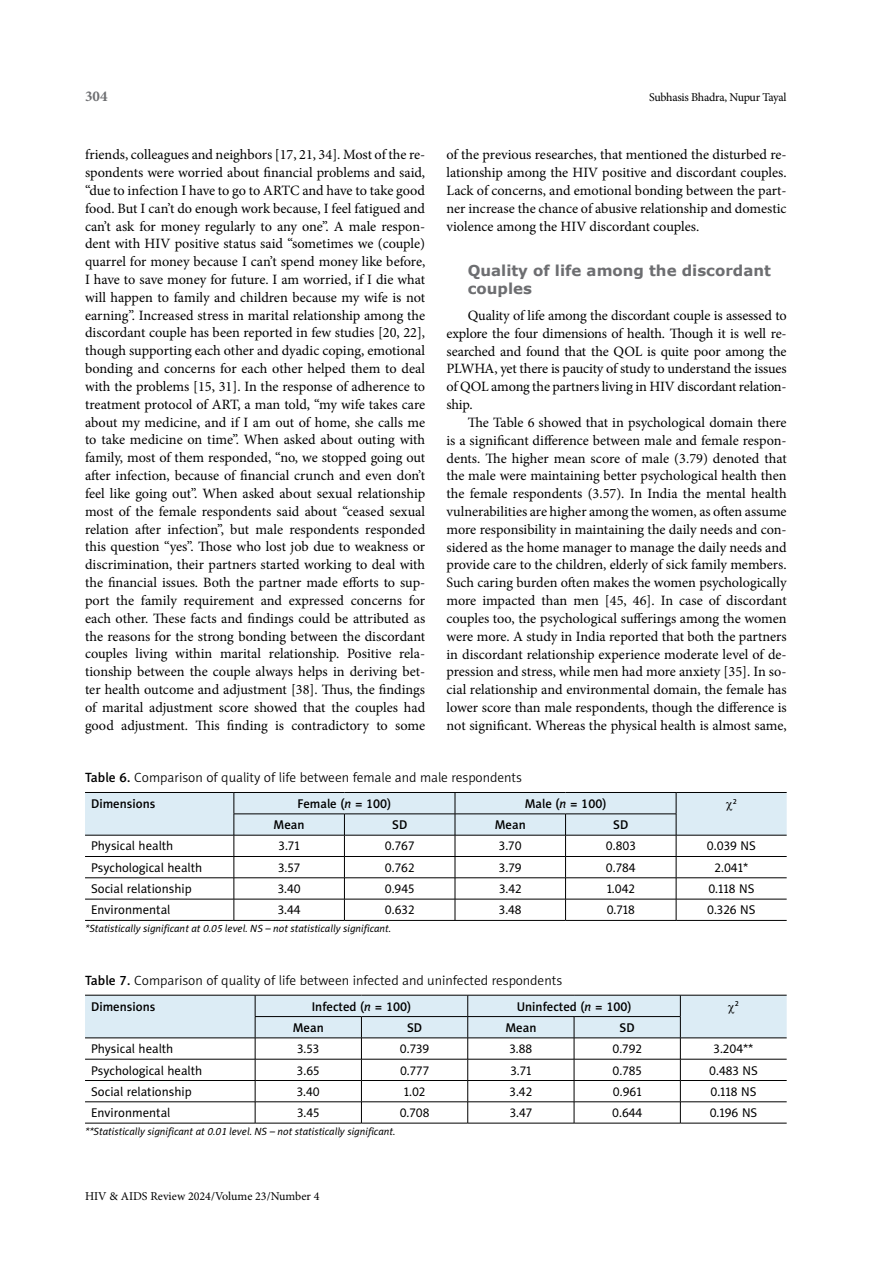
<style>
.page{position:relative;width:893px;height:1263px;background:#fff}
.page>*{position:absolute;margin:0;border:0;box-sizing:border-box;transform-origin:0 0}
.t1{font:700 15px/17.9px "Verdana";color:#6d6e71}
.t2{font:700 15px "Minion Pro";color:#6d6e71}
.t3{font:14.25px/17.9px "Minion Pro";letter-spacing:-.005em;color:#000;text-align:justify}
.t4{font:13.5px "Naomi Sans EFN Light";color:#000}
.t5{font:12.75px "Naomi Sans EFN";color:#000}
.t6{font:12.75px "Naomi Sans EFN Medium";color:#000}
.t7{font:12px "Minion Pro";letter-spacing:-.015em;color:#000}
.t8{font:italic 10.5px "Naomi Sans EFN";color:#000}
.t9{font:7.5px "Naomi Sans EFN Medium";color:#000}
.s1{font-family:"Naomi Sans EFN Medium"}
.s2{font-style:italic}
</style>
<div class="page">
<hr style="left:85px;top:920px;width:149px;height:1px;background:#000">
<hr style="left:234px;top:920px;width:110px;height:1px;background:#000">
<hr style="left:344px;top:920px;width:111px;height:1px;background:#000">
<hr style="left:455px;top:920px;width:111px;height:1px;background:#000">
<hr style="left:566px;top:920px;width:110px;height:1px;background:#000">
<hr style="left:676px;top:920px;width:111px;height:1px;background:#000">
<hr style="left:85px;top:1123px;width:170px;height:1px;background:#000">
<hr style="left:255px;top:1123px;width:106px;height:1px;background:#000">
<hr style="left:361px;top:1123px;width:107px;height:1px;background:#000">
<hr style="left:468px;top:1123px;width:106px;height:1px;background:#000">
<hr style="left:574px;top:1123px;width:106px;height:1px;background:#000">
<hr style="left:680px;top:1123px;width:107px;height:1px;background:#000">
<svg style="left:85px;top:792px;width:702px;height:128px"></svg>
<svg style="left:85px;top:995px;width:702px;height:128px"></svg>
<p class="t2" style="left:85px;top:85px;width:24px">304</p>
<p class="t7" style="left:649px;top:89px;width:139px">Subhasis Bhadra, Nupur Tayal</p>
<p class="t3" style="left:85px;top:146px;width:342px">friends, colleagues and neighbors [17, 21, 34]. Most of the re&shy;spondents were worried about financial problems and said, “due to infection I have to go to ARTC and have to take good food. But I can’t do enough work because, I feel fatigued and can’t ask for money regularly to any one”. A male respon&shy;dent with HIV positive status said “sometimes we (couple) quarrel for money because I can’t spend money like before, I have to save money for future. I am worried, if I die what will happen to family and children because my wife is not earning”. Increased stress in marital relationship among the discordant couple has been reported in few studies [20, 22], though supporting each other and dyadic coping, emotional bonding and concerns for each other helped them to deal with the problems [15, 31]. In the response of adherence to treatment protocol of ART, a man told, “my wife takes care about my medicine, and if I am out of home, she calls me to take medicine on time”. When asked about outing with family, most of them responded, “no, we stopped going out after infection, because of financial crunch and even don’t feel like going out”. When asked about sexual relationship most of the female respondents said about “ceased sexual relation after infection”, but male respondents responded this question “yes”. Those who lost job due to weakness or discrimination, their partners started working to deal with the financial issues. Both the partner made efforts to sup&shy;port the family requirement and expressed concerns for each other. These facts and findings could be attributed as the reasons for the strong bonding between the discordant couples living within marital relationship. Positive rela&shy;tionship between the couple always helps in deriving bet&shy;ter health outcome and adjustment [38]. Thus, the findings of marital adjustment score showed that the couples had good adjustment. This finding is contradictory to some</p>
<p class="t3" style="left:446px;top:146px;width:342px">of the previous researches, that mentioned the disturbed re&shy;lationship among the HIV positive and discordant couples.<br>Lack of concerns, and emotional bonding between the part&shy;ner increase the chance of abusive relationship and domestic violence among the HIV discordant couples.</p>
<p class="t1" style="left:468px;top:261px;width:305px">Quality of life among the discordant couples</p>
<p class="t3" style="left:446px;top:307px;width:342px;text-indent:21px">Quality of life among the discordant couple is assessed to explore the four dimensions of health. Though it is well re&shy;searched and found that the QOL is quite poor among the PLWHA, yet there is paucity of study to understand the issues of QOL among the partners living in HIV discordant relation&shy;ship.</p>
<p class="t3" style="left:446px;top:413px;width:342px;text-indent:21px">The Table 6 showed that in psychological domain there is a significant difference between male and female respon&shy;dents. The higher mean score of male (3.79) denoted that the male were maintaining better psychological health then the female respondents (3.57). In India the mental health vulnerabilities are higher among the women, as often assume more responsibility in maintaining the daily needs and con&shy;sidered as the home manager to manage the daily needs and provide care to the children, elderly of sick family members.<br>Such caring burden often makes the women psychologically more impacted than men [45, 46]. In case of discordant couples too, the psychological sufferings among the women were more. A study in India reported that both the partners in discordant relationship experience moderate level of de&shy;pression and stress, while men had more anxiety [35]. In so&shy;cial relationship and environmental domain, the female has lower score than male respondents, though the difference is not significant. Whereas the physical health is almost same,</p>
<p class="t4" style="left:85px;top:770px;width:438px"><span class="s1">Table 6.</span> Comparison of quality of life between female and male respondents</p>
<p class="t6" style="left:91px;top:796px;width:66px">Dimensions</p>
<p class="t6" style="left:298px;top:796px;width:95px">Female (<span class="s2">n</span> = 100)</p>
<p class="t6" style="left:525px;top:796px;width:83px">Male (<span class="s2">n</span> = 100)</p>
<p class="t9" style="left:733px;top:796px;width:6px">2</p>
<p class="t6" style="left:274px;top:817px;width:33px">Mean</p>
<p class="t6" style="left:392px;top:817px;width:17px">SD</p>
<p class="t6" style="left:495px;top:817px;width:33px">Mean</p>
<p class="t6" style="left:613px;top:817px;width:17px">SD</p>
<p class="t5" style="left:91px;top:839px;width:84px">Physical health</p>
<p class="t5" style="left:279px;top:839px;width:23px">3.71</p>
<p class="t5" style="left:385px;top:839px;width:31px">0.767</p>
<p class="t5" style="left:499px;top:839px;width:24px">3.70</p>
<p class="t5" style="left:606px;top:839px;width:31px">0.803</p>
<p class="t5" style="left:707px;top:839px;width:50px">0.039 NS</p>
<p class="t5" style="left:91px;top:860px;width:113px">Psychological health</p>
<p class="t5" style="left:278px;top:860px;width:24px">3.57</p>
<p class="t5" style="left:385px;top:860px;width:31px">0.762</p>
<p class="t5" style="left:499px;top:860px;width:24px">3.79</p>
<p class="t5" style="left:606px;top:860px;width:31px">0.784</p>
<p class="t5" style="left:715px;top:860px;width:35px">2.041*</p>
<p class="t5" style="left:91px;top:881px;width:102px">Social relationship</p>
<p class="t5" style="left:278px;top:881px;width:25px">3.40</p>
<p class="t5" style="left:385px;top:881px;width:31px">0.945</p>
<p class="t5" style="left:499px;top:881px;width:24px">3.42</p>
<p class="t5" style="left:607px;top:881px;width:30px">1.042</p>
<p class="t5" style="left:708px;top:881px;width:48px">0.118 NS</p>
<p class="t5" style="left:91px;top:903px;width:81px">Environmental</p>
<p class="t5" style="left:278px;top:903px;width:24px">3.44</p>
<p class="t5" style="left:385px;top:903px;width:31px">0.632</p>
<p class="t5" style="left:499px;top:903px;width:24px">3.48</p>
<p class="t5" style="left:607px;top:903px;width:30px">0.718</p>
<p class="t5" style="left:707px;top:903px;width:50px">0.326 NS</p>
<p class="t8" style="left:85px;top:923px;width:308px">*Statistically significant at 0.05 level. NS – not statistically significant.</p>
<p class="t4" style="left:85px;top:972px;width:479px"><span class="s1">Table 7.</span> Comparison of quality of life between infected and uninfected respondents</p>
<p class="t6" style="left:91px;top:998px;width:66px">Dimensions</p>
<p class="t6" style="left:312px;top:999px;width:101px">Infected (<span class="s2">n</span> = 100)</p>
<p class="t6" style="left:517px;top:999px;width:116px">Uninfected (<span class="s2">n</span> = 100)</p>
<p class="t9" style="left:735px;top:999px;width:6px">2</p>
<p class="t6" style="left:293px;top:1020px;width:33px">Mean</p>
<p class="t6" style="left:407px;top:1020px;width:17px">SD</p>
<p class="t6" style="left:505px;top:1020px;width:33px">Mean</p>
<p class="t6" style="left:620px;top:1020px;width:17px">SD</p>
<p class="t5" style="left:91px;top:1041px;width:84px">Physical health</p>
<p class="t5" style="left:297px;top:1041px;width:24px">3.53</p>
<p class="t5" style="left:400px;top:1041px;width:31px">0.739</p>
<p class="t5" style="left:509px;top:1041px;width:24px">3.88</p>
<p class="t5" style="left:612px;top:1041px;width:31px">0.792</p>
<p class="t5" style="left:714px;top:1041px;width:41px">3.204**</p>
<p class="t5" style="left:91px;top:1063px;width:113px">Psychological health</p>
<p class="t5" style="left:297px;top:1063px;width:24px">3.65</p>
<p class="t5" style="left:400px;top:1063px;width:31px">0.777</p>
<p class="t5" style="left:510px;top:1063px;width:23px">3.71</p>
<p class="t5" style="left:612px;top:1063px;width:31px">0.785</p>
<p class="t5" style="left:709px;top:1063px;width:50px">0.483 NS</p>
<p class="t5" style="left:91px;top:1084px;width:102px">Social relationship</p>
<p class="t5" style="left:297px;top:1084px;width:25px">3.40</p>
<p class="t5" style="left:404px;top:1084px;width:23px">1.02</p>
<p class="t5" style="left:510px;top:1084px;width:24px">3.42</p>
<p class="t5" style="left:613px;top:1084px;width:30px">0.961</p>
<p class="t5" style="left:710px;top:1084px;width:48px">0.118 NS</p>
<p class="t5" style="left:91px;top:1105px;width:81px">Environmental</p>
<p class="t5" style="left:297px;top:1105px;width:24px">3.45</p>
<p class="t5" style="left:400px;top:1105px;width:31px">0.708</p>
<p class="t5" style="left:510px;top:1105px;width:24px">3.47</p>
<p class="t5" style="left:612px;top:1105px;width:32px">0.644</p>
<p class="t5" style="left:710px;top:1105px;width:49px">0.196 NS</p>
<p class="t8" style="left:85px;top:1125px;width:312px">**Statistically significant at 0.01 level. NS – not statistically significant.</p>
<p class="t7" style="left:85px;top:1188px;width:236px">HIV &amp; AIDS Review 2024/Volume 23/Number 4</p>
</div>
